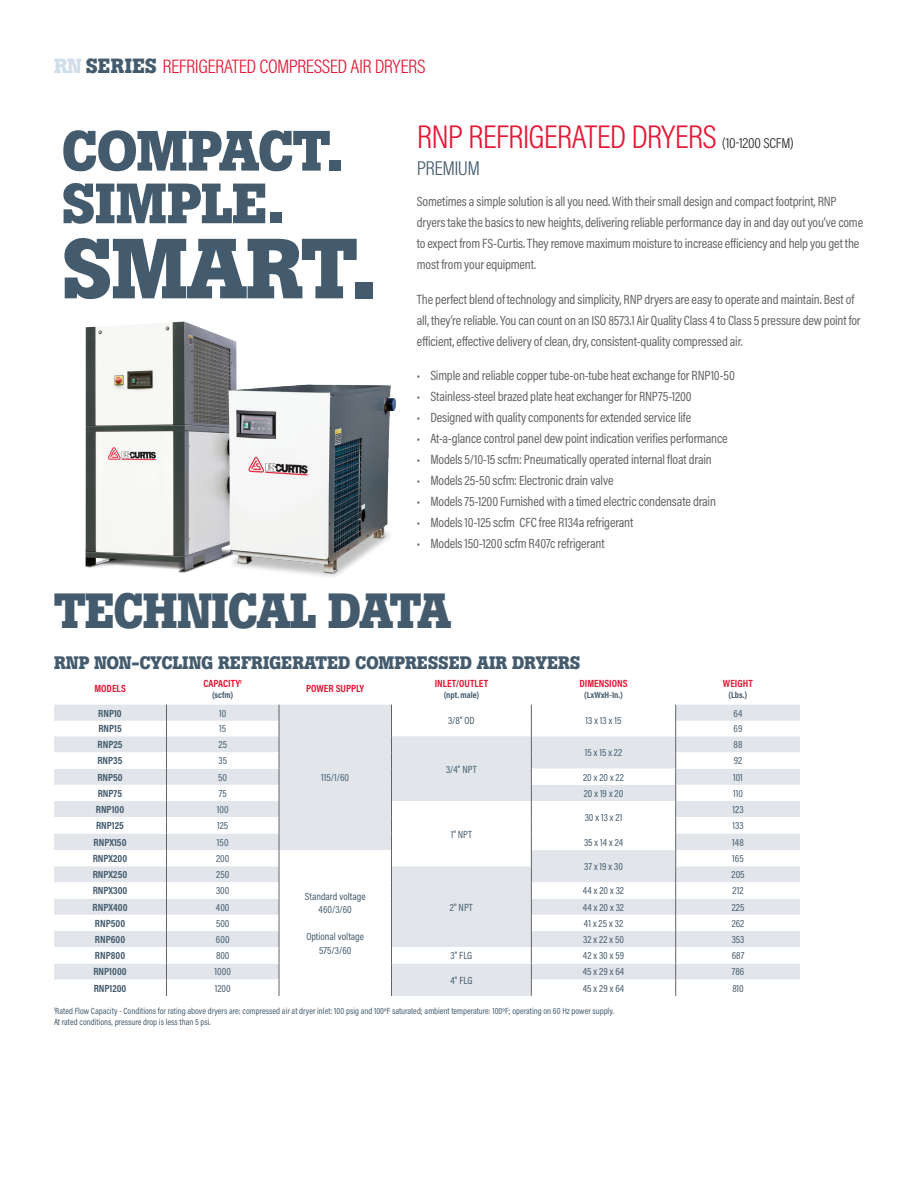
<style>
.page{position:relative;width:918px;height:1188px;background:#fff}
.page>*{position:absolute;margin:0;border:0;box-sizing:border-box;transform-origin:0 0}
.t1{font:700 84.3px "Boton";letter-spacing:-.015em;color:#435b6d;scale:1.04 1}
.t2{font:700 56.1px/52.7px "Boton";letter-spacing:-.02em;color:#435b6d;scale:1.04 1}
.t3{font:700 49.2px "Boton";letter-spacing:-.025em;color:#435b6d}
.t4{font:300 33.15px "Acumin Pro Cond";letter-spacing:-.025em;color:#e51836;scale:1.04 1}
.t5{font:300 20.1px "Acumin Pro Cond";letter-spacing:-.03em;color:#435b6d;scale:1.04 1}
.t6{font:300 19.65px "Acumin Pro Cond";letter-spacing:-.025em;color:#e51836;scale:1.04 1}
.t7{font:700 18px "Boton";letter-spacing:-.005em;color:#435b6d}
.t8{font:300 14.4px "Acumin Pro Cond";letter-spacing:-.015em;color:#231f20;scale:1.04 1}
.t9{font:13.5px/21px "Acumin Pro Cond";letter-spacing:-.015em;color:#636366}
.t10{font:10.5px/13.5px "Acumin Pro Cond";color:#435b6d;text-align:center}
.t11{font:700 10.5px "Acumin Pro Cond";color:#435b6d}
.t12{font:700 10.5px "Acumin Pro Cond";color:#e51836}
.t13{font:9px/10.8px "Acumin Pro Cond";color:#435b6d}
.t14{font:700 9px "Acumin Pro Cond";letter-spacing:.01em;color:#435b6d}
.s1{font-family:"Boton";font-weight:700;font-size:20.4px;color:#d0deec}
.s2{font-family:"Boton";font-weight:700;font-size:20.4px;color:#435b6d}
</style>
<div class="page">
<svg style="left:54px;top:705px;width:746px;height:291px"></svg>
<svg style="left:166px;top:705px;width:1px;height:291px"></svg>
<svg style="left:279px;top:705px;width:1px;height:291px"></svg>
<svg style="left:391px;top:705px;width:1px;height:291px"></svg>
<svg style="left:531px;top:705px;width:1px;height:291px"></svg>
<svg style="left:675px;top:705px;width:1px;height:291px"></svg>
<img style="left:85px;top:321px;width:152px;height:252px">
<img style="left:190px;top:357px;width:206px;height:220px">
<h3 class="t6" style="left:54px;top:54px;width:359px"><span class="s1">RN</span> <span class="s2">SERIES</span> REFRIGERATED COMPRESSED AIR DRYERS</h3>
<h2 class="t2" style="left:61px;top:125px;width:273px">COMPACT.<br>SIMPLE.</h2>
<h1 class="t1" style="left:61px;top:219px;width:306px">SMART.</h1>
<h3 class="t4" style="left:417px;top:115px;width:290px">RNP REFRIGERATED DRYERS</h3>
<p class="t8" style="left:722px;top:134px;width:70px">(10-1200 SCFM)</p>
<h3 class="t5" style="left:417px;top:155px;width:62px">PREMIUM</h3>
<p class="t9" style="left:417px;top:191px;width:448px">Sometimes a simple solution is all you need. With their small design and compact footprint, RNP dryers take the basics to new heights, delivering reliable performance day in and day out you’ve come to expect from FS-Curtis. They remove maximum moisture to increase efficiency and help you get the most from your equipment.</p>
<p class="t9" style="left:417px;top:288px;width:445px">The perfect blend of technology and simplicity, RNP dryers are easy to operate and maintain. Best of all, they’re reliable. You can count on an ISO 8573.1 Air Quality Class 4 to Class 5 pressure dew point for efficient, effective delivery of clean, dry, consistent-quality compressed air.</p>
<p class="t9" style="left:417px;top:365px;width:319px">• Simple and reliable copper tube-on-tube heat exchange for RNP10-50</p>
<p class="t9" style="left:417px;top:386px;width:276px">• Stainless-steel brazed plate heat exchanger for RNP75-1200</p>
<p class="t9" style="left:417px;top:407px;width:276px">• Designed with quality components for extended service life</p>
<p class="t9" style="left:417px;top:428px;width:312px">• At-a-glance control panel dew point indication verifies performance</p>
<p class="t9" style="left:417px;top:449px;width:296px">• Models 5/10-15 scfm: Pneumatically operated internal float drain</p>
<p class="t9" style="left:417px;top:470px;width:198px">• Models 25-50 scfm: Electronic drain valve</p>
<p class="t9" style="left:417px;top:491px;width:301px">• Models 75-1200 Furnished with a timed electric condensate drain</p>
<p class="t9" style="left:417px;top:512px;width:218px">• Models 10-125 scfm CFC free R134a refrigerant</p>
<p class="t9" style="left:417px;top:533px;width:189px">• Models 150-1200 scfm R407c refrigerant</p>
<h3 class="t3" style="left:54px;top:582px;width:399px">TECHNICAL DATA</h3>
<h3 class="t7" style="left:54px;top:652px;width:528px">RNP NON-CYCLING REFRIGERATED COMPRESSED AIR DRYERS</h3>
<p class="t12" style="left:94px;top:682px;width:33px">MODELS</p>
<p class="t12" style="left:204px;top:677px;width:40px">CAPACITY<sup>1</sup></p>
<p class="t14" style="left:212px;top:689px;width:23px">(scfm)</p>
<p class="t12" style="left:435px;top:677px;width:55px">INLET/OUTLET</p>
<p class="t14" style="left:444px;top:689px;width:37px">(npt. male)</p>
<p class="t12" style="left:579px;top:677px;width:50px">DIMENSIONS</p>
<p class="t14" style="left:584px;top:689px;width:40px">(LxWxH-In.)</p>
<p class="t12" style="left:306px;top:682px;width:60px">POWER SUPPLY</p>
<p class="t12" style="left:723px;top:677px;width:31px">WEIGHT</p>
<p class="t14" style="left:728px;top:689px;width:20px">(Lbs.)</p>
<p class="t11" style="left:98px;top:706px;width:25px">RNP10</p>
<p class="t10" style="left:219px;top:706px;width:9px">10</p>
<p class="t10" style="left:734px;top:706px;width:10px">64</p>
<p class="t10" style="left:448px;top:714px;width:28px">3/8" OD</p>
<p class="t10" style="left:586px;top:714px;width:37px">13 x 13 x 15</p>
<p class="t11" style="left:98px;top:722px;width:25px">RNP15</p>
<p class="t10" style="left:219px;top:722px;width:9px">15</p>
<p class="t10" style="left:734px;top:722px;width:10px">69</p>
<p class="t11" style="left:98px;top:738px;width:26px">RNP25</p>
<p class="t10" style="left:219px;top:738px;width:10px">25</p>
<p class="t10" style="left:446px;top:762px;width:32px">3/4" NPT</p>
<p class="t10" style="left:734px;top:738px;width:10px">88</p>
<p class="t10" style="left:585px;top:746px;width:39px">15 x 15 x 22</p>
<p class="t11" style="left:97px;top:754px;width:27px">RNP35</p>
<p class="t10" style="left:218px;top:754px;width:10px">35</p>
<p class="t10" style="left:734px;top:754px;width:10px">92</p>
<p class="t11" style="left:97px;top:770px;width:27px">RNP50</p>
<p class="t10" style="left:218px;top:770px;width:10px">50</p>
<p class="t10" style="left:583px;top:770px;width:42px">20 x 20 x 22</p>
<p class="t10" style="left:733px;top:770px;width:11px">101</p>
<p class="t11" style="left:98px;top:786px;width:26px">RNP75</p>
<p class="t10" style="left:219px;top:786px;width:10px">75</p>
<p class="t10" style="left:584px;top:786px;width:41px">20 x 19 x 20</p>
<p class="t10" style="left:733px;top:786px;width:11px">110</p>
<p class="t11" style="left:96px;top:802px;width:30px">RNP100</p>
<p class="t10" style="left:217px;top:802px;width:13px">100</p>
<p class="t10" style="left:451px;top:827px;width:23px">1" NPT</p>
<p class="t10" style="left:321px;top:771px;width:29px">115/1/60</p>
<p class="t10" style="left:733px;top:802px;width:13px">123</p>
<p class="t10" style="left:585px;top:811px;width:39px">30 x 13 x 21</p>
<p class="t11" style="left:96px;top:819px;width:29px">RNP125</p>
<p class="t10" style="left:217px;top:819px;width:13px">125</p>
<p class="t10" style="left:733px;top:819px;width:13px">133</p>
<p class="t11" style="left:94px;top:835px;width:34px">RNPX150</p>
<p class="t10" style="left:217px;top:835px;width:13px">150</p>
<p class="t10" style="left:584px;top:835px;width:40px">35 x 14 x 24</p>
<p class="t10" style="left:732px;top:835px;width:13px">148</p>
<p class="t11" style="left:93px;top:851px;width:36px">RNPX200</p>
<p class="t10" style="left:216px;top:851px;width:15px">200</p>
<p class="t10" style="left:305px;top:889px;width:62px">Standard voltage<br>460/3/60</p>
<p class="t10" style="left:306px;top:930px;width:59px">Optional voltage<br>575/3/60</p>
<p class="t10" style="left:732px;top:851px;width:13px">165</p>
<p class="t10" style="left:584px;top:860px;width:40px">37 x 19 x 30</p>
<p class="t11" style="left:93px;top:868px;width:36px">RNPX250</p>
<p class="t10" style="left:216px;top:868px;width:15px">250</p>
<p class="t10" style="left:732px;top:868px;width:15px">205</p>
<p class="t11" style="left:93px;top:884px;width:36px">RNPX300</p>
<p class="t10" style="left:216px;top:884px;width:15px">300</p>
<p class="t10" style="left:583px;top:884px;width:43px">44 x 20 x 32</p>
<p class="t10" style="left:733px;top:884px;width:12px">212</p>
<p class="t11" style="left:93px;top:900px;width:36px">RNPX400</p>
<p class="t10" style="left:216px;top:900px;width:15px">400</p>
<p class="t10" style="left:583px;top:900px;width:43px">44 x 20 x 32</p>
<p class="t10" style="left:732px;top:900px;width:14px">225</p>
<p class="t11" style="left:95px;top:916px;width:32px">RNP500</p>
<p class="t10" style="left:216px;top:916px;width:15px">500</p>
<p class="t10" style="left:584px;top:916px;width:41px">41 x 25 x 32</p>
<p class="t10" style="left:732px;top:916px;width:14px">262</p>
<p class="t11" style="left:95px;top:932px;width:32px">RNP600</p>
<p class="t10" style="left:216px;top:932px;width:15px">600</p>
<p class="t10" style="left:583px;top:932px;width:42px">32 x 22 x 50</p>
<p class="t10" style="left:732px;top:932px;width:14px">353</p>
<p class="t11" style="left:95px;top:949px;width:32px">RNP800</p>
<p class="t10" style="left:216px;top:949px;width:15px">800</p>
<p class="t10" style="left:451px;top:949px;width:23px">3" FLG</p>
<p class="t10" style="left:583px;top:949px;width:43px">42 x 30 x 59</p>
<p class="t10" style="left:732px;top:949px;width:14px">687</p>
<p class="t11" style="left:93px;top:965px;width:35px">RNP1000</p>
<p class="t10" style="left:215px;top:965px;width:18px">1000</p>
<p class="t10" style="left:450px;top:973px;width:23px">4" FLG</p>
<p class="t10" style="left:450px;top:900px;width:24px">2" NPT</p>
<p class="t10" style="left:583px;top:965px;width:43px">45 x 29 x 64</p>
<p class="t10" style="left:732px;top:965px;width:14px">786</p>
<p class="t11" style="left:94px;top:981px;width:34px">RNP1200</p>
<p class="t10" style="left:215px;top:981px;width:17px">1200</p>
<p class="t10" style="left:583px;top:981px;width:43px">45 x 29 x 64</p>
<p class="t10" style="left:732px;top:981px;width:13px">810</p>
<p class="t13" style="left:54px;top:1005px;width:561px"><sup>1</sup>Rated Flow Capacity - Conditions for rating above dryers are: compressed air at dryer inlet: 100 psig and 100ºF saturated; ambient temperature: 100ºF; operating on 60 Hz power supply.<br>At rated conditions, pressure drop is less than 5 psi.</p>
</div>
